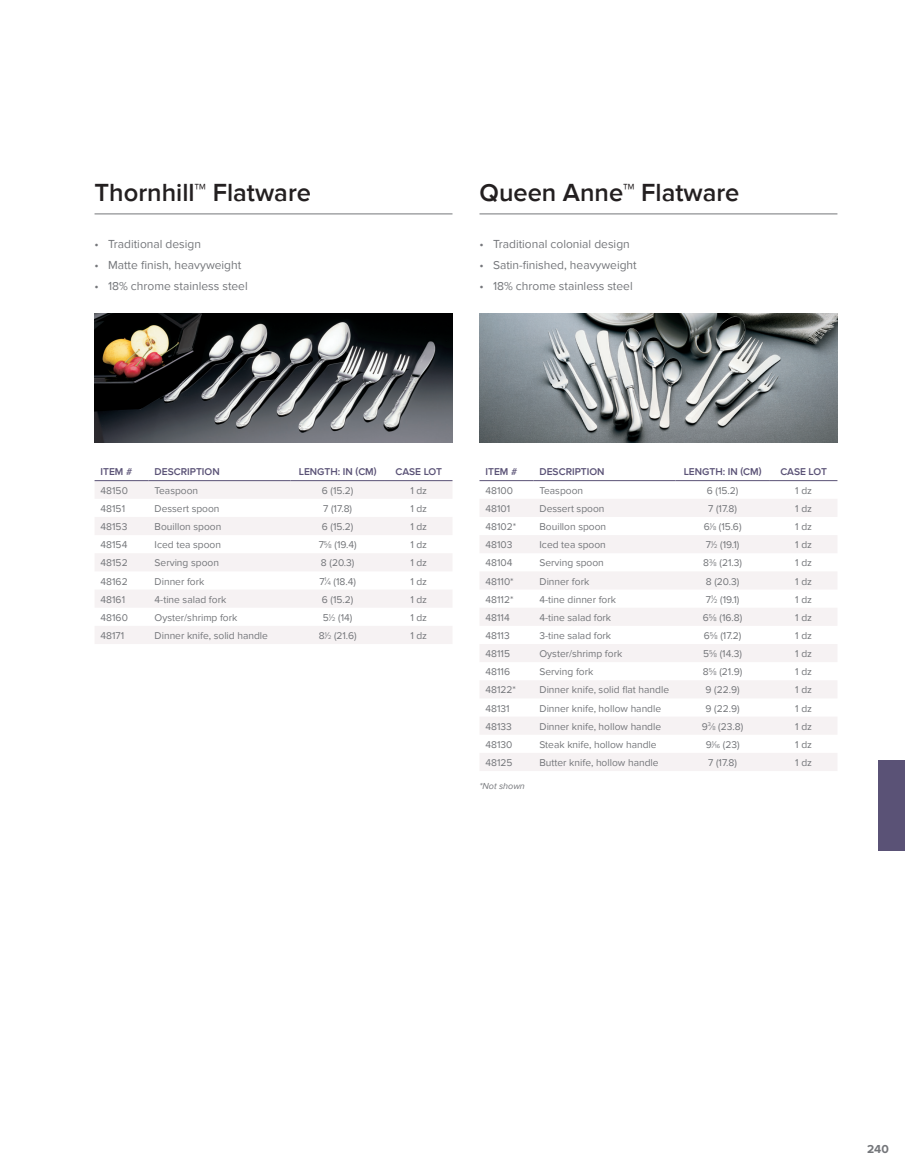
<style>
.page{position:relative;width:905px;height:1175px;background:#fff}
.page>*{position:absolute;margin:0;border:0;box-sizing:border-box;transform-origin:0 0}
.TOC_Black_Headers{font:600 25.5px "Proxima Nova";color:#231f20}
.t1{font:12px "Proxima Nova";color:#74767a}
.t2{font:700 12px "Proxima Nova";color:#74767a}
.PROD_SPEC___Data{font:10.2px "Proxima Nova";color:#74767a}
.PROD_SPEC___Title{font:600 10.2px "Proxima Nova";color:#5a5276}
.FOOTNOTE___ASTERISK{font:italic 9px "Proxima Nova";color:#74767a}
.s1{font-size:5.55px}
</style>
<div class="page">
<img style="left:95px;top:314px;width:357px;height:128px">
<img style="left:479px;top:314px;width:358px;height:128px">
<div style="left:878px;top:760px;width:26px;height:90px;background:#5a5276"></div>
<svg style="left:480px;top:499px;width:357px;height:272px;fill:#f6f2f3"></svg>
<hr style="left:479px;top:480px;width:54px;height:1px;background:#5a5276">
<hr style="left:533px;top:480px;width:142px;height:1px;background:#5a5276">
<hr style="left:675px;top:480px;width:94px;height:1px;background:#5a5276">
<hr style="left:769px;top:480px;width:68px;height:1px;background:#5a5276">
<svg style="left:95px;top:481px;width:357px;height:163px;fill:#f6f2f3"></svg>
<hr style="left:95px;top:480px;width:54px;height:1px;background:#5a5276">
<hr style="left:149px;top:480px;width:141px;height:1px;background:#5a5276">
<hr style="left:290px;top:480px;width:95px;height:1px;background:#5a5276">
<hr style="left:385px;top:480px;width:67px;height:1px;background:#5a5276">
<hr style="left:94px;top:214px;width:358px;height:1px;background:#74767a">
<hr style="left:479px;top:214px;width:358px;height:1px;background:#74767a">
<p class="TOC_Black_Headers" style="left:95px;top:178px;width:218px">Thornhill™ Flatware</p>
<p class="t1" style="left:95px;top:237px;width:108px">• Traditional design</p>
<p class="t1" style="left:95px;top:258px;width:148px">• Matte finish, heavyweight</p>
<p class="t1" style="left:95px;top:279px;width:155px">• 18% chrome stainless steel</p>
<p class="TOC_Black_Headers" style="left:479px;top:178px;width:261px">Queen Anne™ Flatware</p>
<p class="t1" style="left:479px;top:237px;width:152px">• Traditional colonial design</p>
<p class="t1" style="left:479px;top:258px;width:159px">• Satin-finished, heavyweight</p>
<p class="t1" style="left:479px;top:279px;width:155px">• 18% chrome stainless steel</p>
<p class="PROD_SPEC___Title" style="left:101px;top:466px;width:33px">ITEM #</p>
<p class="PROD_SPEC___Title" style="left:155px;top:466px;width:67px">DESCRIPTION</p>
<p class="PROD_SPEC___Title" style="left:299px;top:466px;width:79px">LENGTH: IN (CM)</p>
<p class="PROD_SPEC___Title" style="left:395px;top:466px;width:48px">CASE LOT</p>
<p class="PROD_SPEC___Data" style="left:101px;top:484px;width:29px">48150</p>
<p class="PROD_SPEC___Data" style="left:155px;top:484px;width:45px">Teaspoon</p>
<p class="PROD_SPEC___Data" style="left:322px;top:484px;width:33px">6 (15.2)</p>
<p class="PROD_SPEC___Data" style="left:410px;top:484px;width:18px">1 dz</p>
<p class="PROD_SPEC___Data" style="left:101px;top:502px;width:26px">48151</p>
<p class="PROD_SPEC___Data" style="left:155px;top:502px;width:66px">Dessert spoon</p>
<p class="PROD_SPEC___Data" style="left:323px;top:502px;width:30px">7 (17.8)</p>
<p class="PROD_SPEC___Data" style="left:410px;top:502px;width:18px">1 dz</p>
<p class="PROD_SPEC___Data" style="left:101px;top:521px;width:28px">48153</p>
<p class="PROD_SPEC___Data" style="left:155px;top:521px;width:68px">Bouillon spoon</p>
<p class="PROD_SPEC___Data" style="left:322px;top:521px;width:33px">6 (15.2)</p>
<p class="PROD_SPEC___Data" style="left:410px;top:521px;width:18px">1 dz</p>
<p class="PROD_SPEC___Data" style="left:101px;top:539px;width:28px">48154</p>
<p class="PROD_SPEC___Data" style="left:155px;top:539px;width:68px">Iced tea spoon</p>
<p class="PROD_SPEC___Data" style="left:318px;top:539px;width:40px">7<sup>5</sup>⁄<span class="s1">8</span> (19.4)</p>
<p class="PROD_SPEC___Data" style="left:410px;top:539px;width:18px">1 dz</p>
<p class="PROD_SPEC___Data" style="left:101px;top:557px;width:29px">48152</p>
<p class="PROD_SPEC___Data" style="left:155px;top:557px;width:66px">Serving spoon</p>
<p class="PROD_SPEC___Data" style="left:321px;top:557px;width:35px">8 (20.3)</p>
<p class="PROD_SPEC___Data" style="left:410px;top:557px;width:18px">1 dz</p>
<p class="PROD_SPEC___Data" style="left:101px;top:575px;width:29px">48162</p>
<p class="PROD_SPEC___Data" style="left:155px;top:575px;width:51px">Dinner fork</p>
<p class="PROD_SPEC___Data" style="left:319px;top:575px;width:38px">7<sup>1</sup>⁄<span class="s1">4</span> (18.4)</p>
<p class="PROD_SPEC___Data" style="left:410px;top:575px;width:18px">1 dz</p>
<p class="PROD_SPEC___Data" style="left:101px;top:593px;width:26px">48161</p>
<p class="PROD_SPEC___Data" style="left:155px;top:593px;width:73px">4-tine salad fork</p>
<p class="PROD_SPEC___Data" style="left:322px;top:593px;width:33px">6 (15.2)</p>
<p class="PROD_SPEC___Data" style="left:410px;top:593px;width:18px">1 dz</p>
<p class="PROD_SPEC___Data" style="left:101px;top:611px;width:29px">48160</p>
<p class="PROD_SPEC___Data" style="left:155px;top:611px;width:84px">Oyster/shrimp fork</p>
<p class="PROD_SPEC___Data" style="left:323px;top:611px;width:31px">5<sup>1</sup>⁄<span class="s1">2</span> (14)</p>
<p class="PROD_SPEC___Data" style="left:410px;top:611px;width:18px">1 dz</p>
<p class="PROD_SPEC___Data" style="left:101px;top:629px;width:25px">48171</p>
<p class="PROD_SPEC___Data" style="left:155px;top:629px;width:115px">Dinner knife, solid handle</p>
<p class="PROD_SPEC___Data" style="left:319px;top:629px;width:39px">8<sup>1</sup>⁄<span class="s1">2</span> (21.6)</p>
<p class="PROD_SPEC___Data" style="left:410px;top:629px;width:18px">1 dz</p>
<p class="PROD_SPEC___Title" style="left:485px;top:466px;width:33px">ITEM #</p>
<p class="PROD_SPEC___Title" style="left:539px;top:466px;width:67px">DESCRIPTION</p>
<p class="PROD_SPEC___Title" style="left:683px;top:466px;width:79px">LENGTH: IN (CM)</p>
<p class="PROD_SPEC___Title" style="left:780px;top:466px;width:48px">CASE LOT</p>
<p class="PROD_SPEC___Data" style="left:485px;top:484px;width:29px">48100</p>
<p class="PROD_SPEC___Data" style="left:539px;top:484px;width:45px">Teaspoon</p>
<p class="PROD_SPEC___Data" style="left:706px;top:484px;width:33px">6 (15.2)</p>
<p class="PROD_SPEC___Data" style="left:795px;top:484px;width:18px">1 dz</p>
<p class="PROD_SPEC___Data" style="left:485px;top:502px;width:26px">48101</p>
<p class="PROD_SPEC___Data" style="left:539px;top:502px;width:66px">Dessert spoon</p>
<p class="PROD_SPEC___Data" style="left:708px;top:502px;width:30px">7 (17.8)</p>
<p class="PROD_SPEC___Data" style="left:795px;top:502px;width:18px">1 dz</p>
<p class="PROD_SPEC___Data" style="left:485px;top:521px;width:32px">48102*</p>
<p class="PROD_SPEC___Data" style="left:539px;top:521px;width:68px">Bouillon spoon</p>
<p class="PROD_SPEC___Data" style="left:703px;top:521px;width:39px">6<sup>1</sup>⁄<span class="s1">8</span> (15.6)</p>
<p class="PROD_SPEC___Data" style="left:795px;top:521px;width:18px">1 dz</p>
<p class="PROD_SPEC___Data" style="left:485px;top:539px;width:28px">48103</p>
<p class="PROD_SPEC___Data" style="left:539px;top:539px;width:68px">Iced tea spoon</p>
<p class="PROD_SPEC___Data" style="left:705px;top:539px;width:35px">7<sup>1</sup>⁄<span class="s1">2</span> (19.1)</p>
<p class="PROD_SPEC___Data" style="left:795px;top:539px;width:18px">1 dz</p>
<p class="PROD_SPEC___Data" style="left:485px;top:557px;width:29px">48104</p>
<p class="PROD_SPEC___Data" style="left:539px;top:557px;width:66px">Serving spoon</p>
<p class="PROD_SPEC___Data" style="left:703px;top:557px;width:40px">8<sup>3</sup>⁄<span class="s1">8</span> (21.3)</p>
<p class="PROD_SPEC___Data" style="left:795px;top:557px;width:18px">1 dz</p>
<p class="PROD_SPEC___Data" style="left:485px;top:575px;width:30px">48110*</p>
<p class="PROD_SPEC___Data" style="left:539px;top:575px;width:51px">Dinner fork</p>
<p class="PROD_SPEC___Data" style="left:705px;top:575px;width:35px">8 (20.3)</p>
<p class="PROD_SPEC___Data" style="left:795px;top:575px;width:18px">1 dz</p>
<p class="PROD_SPEC___Data" style="left:485px;top:593px;width:29px">48112*</p>
<p class="PROD_SPEC___Data" style="left:539px;top:593px;width:78px">4-tine dinner fork</p>
<p class="PROD_SPEC___Data" style="left:705px;top:593px;width:35px">7<sup>1</sup>⁄<span class="s1">2</span> (19.1)</p>
<p class="PROD_SPEC___Data" style="left:795px;top:593px;width:18px">1 dz</p>
<p class="PROD_SPEC___Data" style="left:485px;top:611px;width:26px">48114</p>
<p class="PROD_SPEC___Data" style="left:539px;top:611px;width:73px">4-tine salad fork</p>
<p class="PROD_SPEC___Data" style="left:703px;top:611px;width:41px">6<sup>5</sup>⁄<span class="s1">8</span> (16.8)</p>
<p class="PROD_SPEC___Data" style="left:795px;top:611px;width:18px">1 dz</p>
<p class="PROD_SPEC___Data" style="left:485px;top:629px;width:26px">48113</p>
<p class="PROD_SPEC___Data" style="left:539px;top:629px;width:73px">3-tine salad fork</p>
<p class="PROD_SPEC___Data" style="left:703px;top:629px;width:39px">6<sup>5</sup>⁄<span class="s1">8</span> (17.2)</p>
<p class="PROD_SPEC___Data" style="left:795px;top:629px;width:18px">1 dz</p>
<p class="PROD_SPEC___Data" style="left:485px;top:648px;width:26px">48115</p>
<p class="PROD_SPEC___Data" style="left:539px;top:648px;width:84px">Oyster/shrimp fork</p>
<p class="PROD_SPEC___Data" style="left:703px;top:648px;width:40px">5<sup>5</sup>⁄<span class="s1">8</span> (14.3)</p>
<p class="PROD_SPEC___Data" style="left:795px;top:648px;width:18px">1 dz</p>
<p class="PROD_SPEC___Data" style="left:485px;top:666px;width:26px">48116</p>
<p class="PROD_SPEC___Data" style="left:539px;top:666px;width:55px">Serving fork</p>
<p class="PROD_SPEC___Data" style="left:703px;top:666px;width:41px">8<sup>5</sup>⁄<span class="s1">8</span> (21.9)</p>
<p class="PROD_SPEC___Data" style="left:795px;top:666px;width:18px">1 dz</p>
<p class="PROD_SPEC___Data" style="left:485px;top:684px;width:32px">48122*</p>
<p class="PROD_SPEC___Data" style="left:539px;top:684px;width:131px">Dinner knife, solid flat handle</p>
<p class="PROD_SPEC___Data" style="left:705px;top:684px;width:36px">9 (22.9)</p>
<p class="PROD_SPEC___Data" style="left:795px;top:684px;width:18px">1 dz</p>
<p class="PROD_SPEC___Data" style="left:485px;top:702px;width:26px">48131</p>
<p class="PROD_SPEC___Data" style="left:539px;top:702px;width:123px">Dinner knife, hollow handle</p>
<p class="PROD_SPEC___Data" style="left:705px;top:702px;width:36px">9 (22.9)</p>
<p class="PROD_SPEC___Data" style="left:795px;top:702px;width:18px">1 dz</p>
<p class="PROD_SPEC___Data" style="left:485px;top:720px;width:28px">48133</p>
<p class="PROD_SPEC___Data" style="left:539px;top:720px;width:123px">Dinner knife, hollow handle</p>
<p class="PROD_SPEC___Data" style="left:702px;top:720px;width:43px">9<sup>3</sup>⁄<span class="s1">8</span> (23.8)</p>
<p class="PROD_SPEC___Data" style="left:795px;top:720px;width:18px">1 dz</p>
<p class="PROD_SPEC___Data" style="left:485px;top:738px;width:28px">48130</p>
<p class="PROD_SPEC___Data" style="left:539px;top:738px;width:119px">Steak knife, hollow handle</p>
<p class="PROD_SPEC___Data" style="left:705px;top:738px;width:35px">9<sup>1</sup>⁄<span class="s1">16</span> (23)</p>
<p class="PROD_SPEC___Data" style="left:795px;top:738px;width:18px">1 dz</p>
<p class="PROD_SPEC___Data" style="left:485px;top:756px;width:29px">48125</p>
<p class="PROD_SPEC___Data" style="left:539px;top:756px;width:121px">Butter knife, hollow handle</p>
<p class="PROD_SPEC___Data" style="left:708px;top:756px;width:30px">7 (17.8)</p>
<p class="PROD_SPEC___Data" style="left:795px;top:756px;width:18px">1 dz</p>
<p class="FOOTNOTE___ASTERISK" style="left:479px;top:781px;width:47px">*Not shown</p>
<p class="t2" style="left:867px;top:1141px;width:23px">240</p>
</div>
